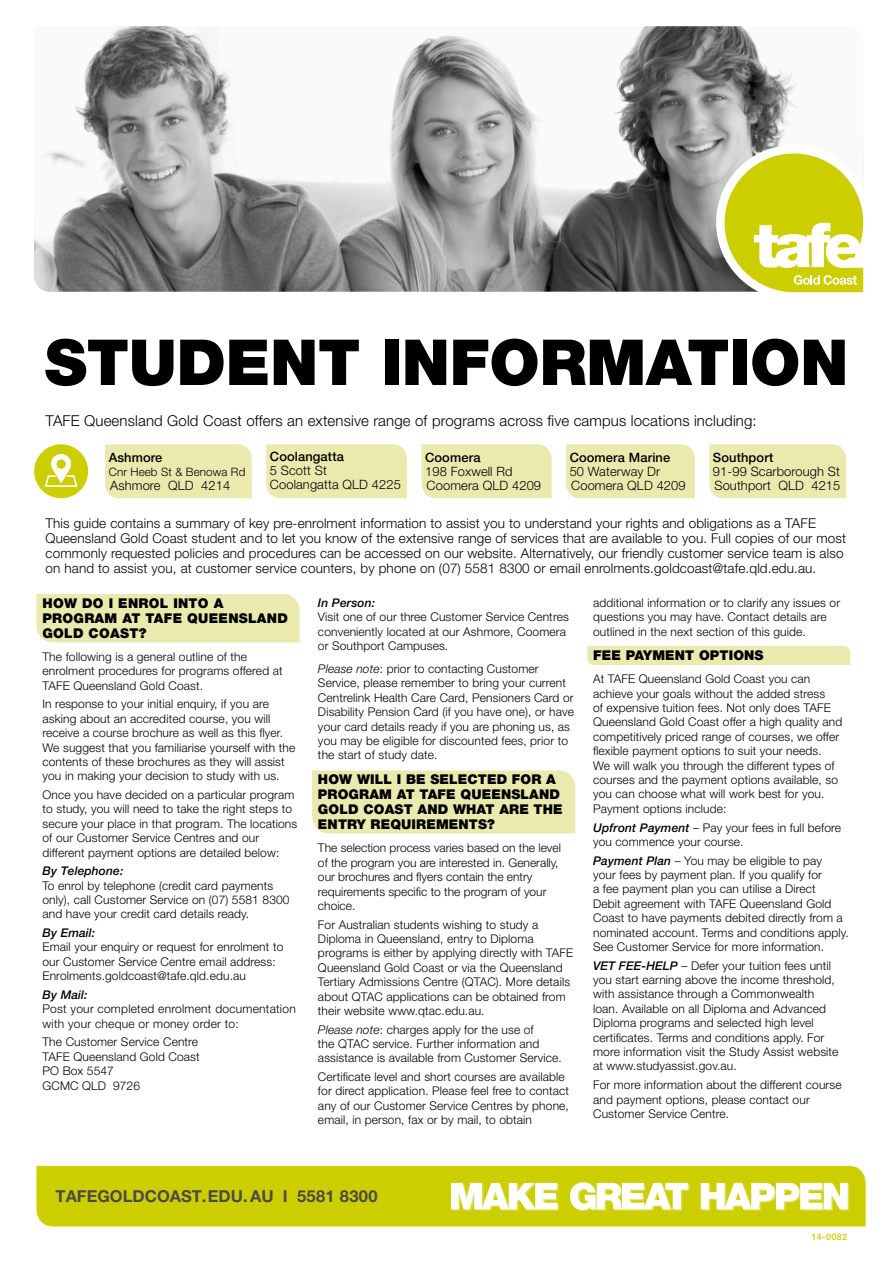
<style>
.page{position:relative;width:893px;height:1263px;background:#fff}
.page>*{position:absolute;margin:0;border:0;box-sizing:border-box;transform-origin:0 0}
.t1{font:900 63.45px "Helvetica Neue LT Pro";letter-spacing:-.005em;color:#000}
.t2{font:700 16.5px "Helvetica Neue LT Pro";color:#4a4a49}
.t3{font:300 15px "Helvetica Neue LT Pro";letter-spacing:.01em;color:#000}
.t4{font:300 13.5px/15px "Helvetica Neue LT Pro";letter-spacing:.01em;color:#000}
.t5{font:900 13.5px/15px "Helvetica Neue LT Pro";letter-spacing:.01em;color:#000}
.t6{font:300 12.9px/14.1px "Helvetica Neue LT Pro";letter-spacing:.01em;color:#000}
.t7{font:500 12.9px "Helvetica Neue LT Pro";letter-spacing:.01em;color:#000}
.t8{font:300 12px/14.4px "Helvetica Neue LT Pro";letter-spacing:.01em;color:#000}
.t9{font:italic 500 12px "Helvetica Neue LT Pro";letter-spacing:.01em;color:#000}
.t10{font:300 11.55px "Helvetica Neue LT Pro";letter-spacing:.01em;color:#000}
.t11{font:500 9px "Helvetica Neue LT Pro";letter-spacing:.04em;color:#cdce00}
.s1{font-style:italic}
.s2{font-weight:500;font-style:italic}
</style>
<div class="page">
<div style="left:36px;top:1166px;width:830px;height:60px;background:#cdce00"></div>
<svg style="left:451px;top:1183px;width:108px;height:27px"></svg>
<svg style="left:570px;top:1182px;width:120px;height:29px"></svg>
<svg style="left:701px;top:1183px;width:148px;height:27px"></svg>
<div style="left:36px;top:594px;width:264px;height:48px;background:#ebeaae"></div>
<div style="left:587px;top:646px;width:263px;height:19px;background:#ebeaae"></div>
<div style="left:312px;top:770px;width:263px;height:63px;background:#ebeaae"></div>
<svg style="left:34px;top:26px;width:764px;height:266px"></svg>
<div style="left:716px;top:145px;width:155px;height:155px;background:#fff;border-radius:50%"></div>
<svg style="left:725px;top:153px;width:138px;height:139px"></svg>
<div style="left:34px;top:444px;width:54px;height:54px;background:#cdce00;border-radius:50%"></div>
<svg style="left:45px;top:453px;width:33px;height:34px"></svg>
<div style="left:105px;top:444px;width:147px;height:54px;background:#ebeaae"></div>
<div style="left:266px;top:444px;width:141px;height:54px;background:#ebeaae"></div>
<div style="left:421px;top:444px;width:131px;height:54px;background:#ebeaae"></div>
<div style="left:566px;top:444px;width:129px;height:54px;background:#ebeaae"></div>
<div style="left:709px;top:444px;width:137px;height:54px;background:#ebeaae"></div>
<h1 class="t1" style="left:45px;top:324px;width:805px">STUDENT INFORMATION</h1>
<p class="t3" style="left:46px;top:411px;width:713px">TAFE Queensland Gold Coast offers an extensive range of programs across five campus locations including:</p>
<p class="t7" style="left:109px;top:449px;width:55px">Ashmore</p>
<p class="t10" style="left:109px;top:465px;width:138px">Cnr Heeb St &amp; Benowa Rd</p>
<p class="t6" style="left:110px;top:478px;width:121px">Ashmore QLD 4214</p>
<p class="t7" style="left:270px;top:449px;width:76px">Coolangatta</p>
<p class="t6" style="left:270px;top:463px;width:132px">5 Scott St<br>Coolangatta QLD 4225</p>
<p class="t7" style="left:425px;top:449px;width:57px">Coomera</p>
<p class="t6" style="left:425px;top:464px;width:117px">198 Foxwell Rd<br>Coomera QLD 4209</p>
<p class="t7" style="left:570px;top:449px;width:102px">Coomera Marine</p>
<p class="t6" style="left:570px;top:464px;width:117px">50 Waterway Dr<br>Coomera QLD 4209</p>
<p class="t7" style="left:713px;top:449px;width:62px">Southport</p>
<p class="t6" style="left:713px;top:464px;width:129px">91-99 Scarborough St<br>Southport QLD 4215</p>
<p class="t4" style="left:46px;top:516px;width:802px">This guide contains a summary of key pre-enrolment information to assist you to understand your rights and obligations as a TAFE Queensland Gold Coast student and to let you know of the extensive range of services that are available to you. Full copies of our most commonly requested policies and procedures can be accessed on our website. Alternatively, our friendly customer service team is also on hand to assist you, at customer service counters, by phone on (07) 5581 8300 or email enrolments.goldcoast@tafe.qld.edu.au.</p>
<p class="t5" style="left:43px;top:595px;width:247px">HOW DO I ENROL INTO A<br>PROGRAM AT TAFE QUEENSLAND<br>GOLD COAST?</p>
<p class="t8" style="left:43px;top:649px;width:242px">The following is a general outline of the enrolment procedures for programs offered at<br>TAFE Queensland Gold Coast.</p>
<p class="t8" style="left:43px;top:696px;width:254px">In response to your initial enquiry, if you are asking about an accredited course, you will receive a course brochure as well as this flyer.<br>We suggest that you familiarise yourself with the contents of these brochures as they will assist you in making your decision to study with us.</p>
<p class="t8" style="left:43px;top:787px;width:256px">Once you have decided on a particular program to study, you will need to take the right steps to secure your place in that program. The locations of our Customer Service Centres and our different payment options are detailed below:</p>
<p class="t9" style="left:43px;top:864px;width:82px">By Telephone:</p>
<p class="t8" style="left:43px;top:878px;width:249px">To enrol by telephone (credit card payments only), call Customer Service on (07) 5581 8300 and have your credit card details ready.</p>
<p class="t9" style="left:43px;top:926px;width:54px">By Email:</p>
<p class="t8" style="left:43px;top:940px;width:242px">Email your enquiry or request for enrolment to our Customer Service Centre email address:<br>Enrolments.goldcoast@tafe.qld.edu.au</p>
<p class="t9" style="left:43px;top:987px;width:47px">By Mail:</p>
<p class="t8" style="left:43px;top:1001px;width:255px">Post your completed enrolment documentation with your cheque or money order to:</p>
<p class="t8" style="left:43px;top:1035px;width:159px">The Customer Service Centre<br>TAFE Queensland Gold Coast<br>PO Box 5547<br>GCMC QLD 9726</p>
<p class="t9" style="left:318px;top:595px;width:59px">In Person:</p>
<p class="t8" style="left:318px;top:609px;width:252px">Visit one of our three Customer Service Centres conveniently located at our Ashmore, Coomera or Southport Campuses.</p>
<p class="t8" style="left:318px;top:661px;width:257px"><span class="s1">Please note</span>: prior to contacting Customer Service, please remember to bring your current Centrelink Health Care Card, Pensioners Card or Disability Pension Card (if you have one), or have your card details ready if you are phoning us, as you may be eligible for discounted fees, prior to the start of study date.</p>
<p class="t5" style="left:318px;top:772px;width:246px">HOW WILL I BE SELECTED FOR A<br>PROGRAM AT TAFE QUEENSLAND<br>GOLD COAST AND WHAT ARE THE<br>ENTRY REQUIREMENTS?</p>
<p class="t8" style="left:318px;top:840px;width:244px">The selection process varies based on the level of the program you are interested in. Generally, our brochures and flyers contain the entry requirements specific to the program of your choice.</p>
<p class="t8" style="left:318px;top:917px;width:257px">For Australian students wishing to study a Diploma in Queensland, entry to Diploma programs is either by applying directly with TAFE Queensland Gold Coast or via the Queensland Tertiary Admissions Centre (QTAC). More details about QTAC applications can be obtained from their website www.qtac.edu.au.</p>
<p class="t8" style="left:318px;top:1022px;width:245px"><span class="s1">Please note</span>: charges apply for the use of<br>the QTAC service. Further information and assistance is available from Customer Service.</p>
<p class="t8" style="left:318px;top:1069px;width:252px">Certificate level and short courses are available for direct application. Please feel free to contact any of our Customer Service Centres by phone, email, in person, fax or by mail, to obtain</p>
<p class="t8" style="left:593px;top:595px;width:249px">additional information or to clarify any issues or questions you may have. Contact details are outlined in the next section of this guide.</p>
<p class="t5" style="left:593px;top:648px;width:172px">FEE PAYMENT OPTIONS</p>
<p class="t8" style="left:593px;top:671px;width:251px">At TAFE Queensland Gold Coast you can achieve your goals without the added stress<br>of expensive tuition fees. Not only does TAFE Queensland Gold Coast offer a high quality and competitively priced range of courses, we offer flexible payment options to suit your needs.<br>We will walk you through the different types of courses and the payment options available, so you can choose what will work best for you.<br>Payment options include:</p>
<p class="t8" style="left:593px;top:820px;width:249px"><span class="s2">Upfront Payment</span> – Pay your fees in full before you commence your course.</p>
<p class="t8" style="left:593px;top:853px;width:257px"><span class="s2">Payment Plan</span> – You may be eligible to pay<br>your fees by payment plan. If you qualify for<br>a fee payment plan you can utilise a Direct<br>Debit agreement with TAFE Queensland Gold Coast to have payments debited directly from a nominated account. Terms and conditions apply.<br>See Customer Service for more information.</p>
<p class="t8" style="left:593px;top:958px;width:247px"><span class="s2">VET FEE-HELP</span> – Defer your tuition fees until you start earning above the income threshold, with assistance through a Commonwealth loan. Available on all Diploma and Advanced Diploma programs and selected high level certificates. Terms and conditions apply. For more information visit the Study Assist website at www.studyassist.gov.au.</p>
<p class="t8" style="left:593px;top:1077px;width:250px">For more information about the different course and payment options, please contact our<br>Customer Service Centre.</p>
<h2 class="t2" style="left:56px;top:1186px;width:324px">TAFEGOLDCOAST.EDU. AU I 5581 8300</h2>
<p class="t11" style="left:811px;top:1231px;width:37px">14-0082</p>
</div>
